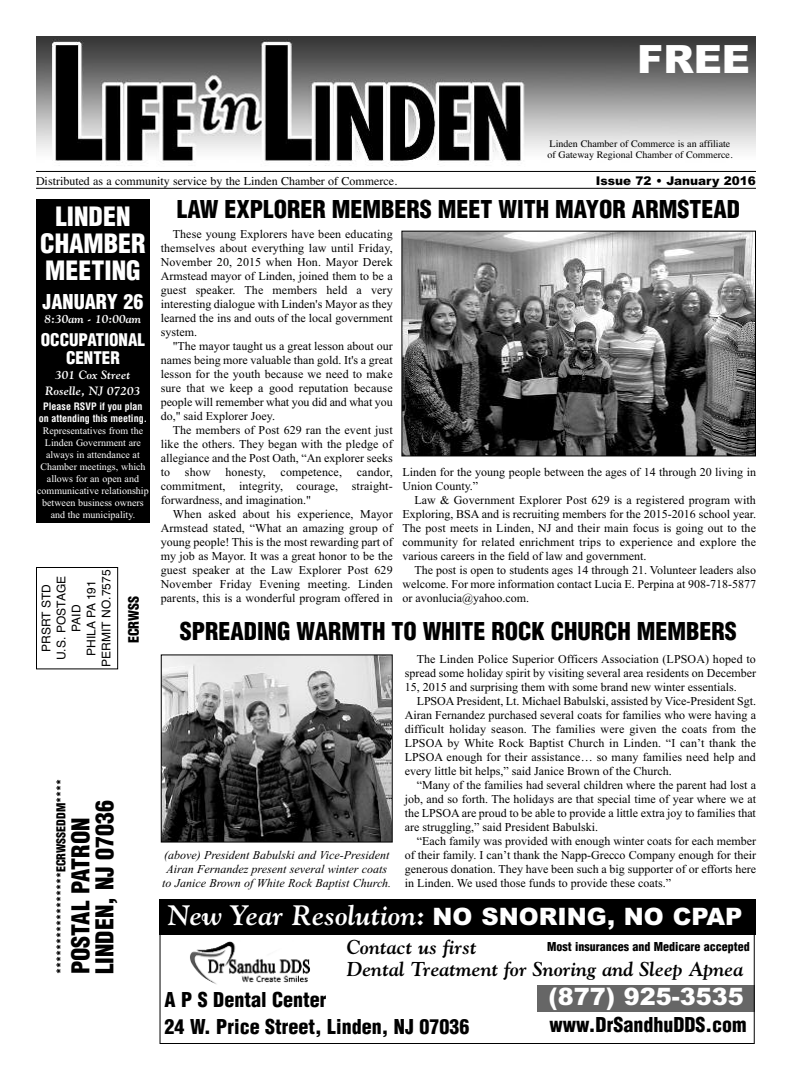
<style>
.page{position:relative;width:792px;height:1080px;background:#fff}
.page>*{position:absolute;margin:0;border:0;box-sizing:border-box;transform-origin:0 0}
.t1{font:900 39px "Arial";color:#fff}
.t2{font:italic 700 28px "Goudy";color:#fff}
.t3{font:900 condensed 26px/27px "Helvetica";color:#fff;text-align:center}
.t4{font:900 condensed 24px/24px "Helvetica";color:#000}
.t5{font:900 24px "Arial";color:#fff}
.t6{font:900 condensed 20px/27px "Helvetica";color:#000}
.t7{font:italic 700 20px/22px "Goudy";color:#000}
.t8{font:900 condensed 20px "Helvetica";color:#fff}
.t9{font:900 condensed 17px/18px "Helvetica";color:#fff;text-align:center}
.t10{font:900 condensed 14px "Helvetica";color:#000}
.t11{font:12px/14px "Times New Roman";color:#000;text-align:justify}
.t12{font:italic 12px/14px "Times New Roman";color:#000;text-align:center}
.t13{font:900 condensed 12px "Helvetica";color:#000}
.t14{font:12px "Times";color:#000}
.t15{font:12px/15px "Helvetica";color:#000;text-align:center}
.t16{font:italic 700 12px/16px "Goudy";color:#fff;text-align:center}
.t17{font:900 12px "Arial";color:#000}
.t18{font:10px/12px "Times New Roman";color:#fff;text-align:center}
.t19{font:10px/11px "Times";color:#000}
.t20{font:700 condensed 10px/12px "Helvetica";color:#fff;text-align:center}
.s1{font-family:"Arial";font-weight:900;font-style:normal;font-size:24px}
</style>
<div class="page">
<img style="left:37px;top:37px;width:718px;height:129px">
<hr style="left:36px;top:171px;width:720px;height:1px;background:#000">
<hr style="left:36px;top:188px;width:720px;height:1px;background:#000">
<div style="left:36px;top:567px;width:82px;height:102px;border:1px solid #000"></div>
<div style="left:36px;top:199px;width:114px;height:324px;background:#000"></div>
<img style="left:403px;top:233px;width:351px;height:221px">
<div style="left:401px;top:231px;width:355px;height:225px;border:1px solid #000"></div>
<img style="left:163px;top:656px;width:228px;height:185px">
<div style="left:161px;top:654px;width:232px;height:189px;border:1px solid #000"></div>
<div style="left:160px;top:900px;width:596px;height:35px;background:#000"></div>
<div style="left:160px;top:900px;width:595px;height:144px;border:1px solid #000"></div>
<img style="left:190px;top:941px;width:120px;height:44px">
<div style="left:537px;top:986px;width:218px;height:26px;background:#666"></div>
<h1 class="t1" style="left:637px;top:37px;width:114px">FREE</h1>
<p class="t19" style="left:547px;top:138px;width:187px">Linden Chamber of Commerce is an affiliate of Gateway Regional Chamber of Commerce.</p>
<p class="t14" style="left:36px;top:173px;width:363px">Distributed as a community service by the Linden Chamber of Commerce.</p>
<p class="t17" style="left:596px;top:173px;width:162px">Issue 72 • January 2016</p>
<h3 class="t3" style="left:40px;top:203px;width:107px">LINDEN<br>CHAMBER<br>MEETING</h3>
<h3 class="t8" style="left:43px;top:290px;width:102px">JANUARY 26</h3>
<p class="t16" style="left:45px;top:311px;width:98px">8:30am - 10:00am</p>
<h3 class="t9" style="left:41px;top:331px;width:106px">OCCUPATIONAL<br>CENTER</h3>
<p class="t16" style="left:45px;top:367px;width:97px">301 Cox Street<br>Roselle, NJ 07203</p>
<p class="t20" style="left:39px;top:401px;width:110px">Please RSVP if you plan on attending this meeting.</p>
<p class="t18" style="left:37px;top:425px;width:113px">Representatives from the<br>Linden Government are always in attendance at<br>Chamber meetings, which allows for an open and communicative relationship between business owners and the municipality.</p>
<p class="t15" style="left:39px;top:667px;width:98px;rotate:-90deg">PRSRT STD<br>U.S. POSTAGE<br>PAID<br>PHILA PA 191<br>PERMIT NO.7575</p>
<p class="t10" style="left:126px;top:643px;width:49px;rotate:-90deg">ECRWSS</p>
<p class="t13" style="left:54px;top:974px;width:197px;rotate:-90deg">*****************ECRWSSEDDM****</p>
<h3 class="t4" style="left:69px;top:974px;width:176px;rotate:-90deg">POSTAL PATRON<br>LINDEN, NJ 07036</h3>
<h3 class="t4" style="left:177px;top:198px;width:565px">LAW EXPLORER MEMBERS MEET WITH MAYOR ARMSTEAD</h3>
<p class="t11" style="left:161px;top:227px;width:234px;text-indent:12px">These young Explorers have been educating themselves about everything law until Friday, November 20, 2015 when Hon. Mayor Derek Armstead mayor of Linden, joined them to be a guest speaker. The members held a very interesting dialogue with Linden's Mayor as they learned the ins and outs of the local government system.</p>
<p class="t11" style="left:161px;top:339px;width:234px;text-indent:12px">"The mayor taught us a great lesson about our names being more valuable than gold. It's a great lesson for the youth because we need to make sure that we keep a good reputation because people will remember what you did and what you do," said Explorer Joey.</p>
<p class="t11" style="left:161px;top:423px;width:234px;text-indent:12px">The members of Post 629 ran the event just like the others. They began with the pledge of allegiance and the Post Oath, “An explorer seeks to show honesty, competence, candor, commitment, integrity, courage, straight&shy;forwardness, and imagination."</p>
<p class="t11" style="left:161px;top:507px;width:234px;text-indent:12px">When asked about his experience, Mayor Armstead stated, “What an amazing group of young people! This is the most rewarding part of my job as Mayor. It was a great honor to be the guest speaker at the Law Explorer Post 629<br>November Friday Evening meeting. Linden parents, this is a wonderful program offered in</p>
<p class="t11" style="left:402px;top:465px;width:355px">Linden for the young people between the ages of 14 through 20 living in<br>Union County.”</p>
<p class="t11" style="left:402px;top:493px;width:355px;text-indent:12px">Law &amp; Government Explorer Post 629 is a registered program with Exploring, BSA and is recruiting members for the 2015-2016 school year.<br>The post meets in Linden, NJ and their main focus is going out to the community for related enrichment trips to experience and explore the various careers in the field of law and government.</p>
<p class="t11" style="left:402px;top:563px;width:355px;text-indent:12px">The post is open to students ages 14 through 21. Volunteer leaders also welcome. For more information contact Lucia E. Perpina at 908-718-5877 or avonlucia@yahoo.com.</p>
<h3 class="t4" style="left:180px;top:620px;width:559px">SPREADING WARMTH TO WHITE ROCK CHURCH MEMBERS</h3>
<p class="t11" style="left:405px;top:651px;width:353px;text-indent:12px">The Linden Police Superior Officers Association (LPSOA) hoped to spread some holiday spirit by visiting several area residents on December 15, 2015 and surprising them with some brand new winter essentials.</p>
<p class="t11" style="left:405px;top:693px;width:353px;text-indent:12px">LPSOA President, Lt. Michael Babulski, assisted by Vice-President Sgt.<br>Airan Fernandez purchased several coats for families who were having a difficult holiday season. The families were given the coats from the LPSOA by White Rock Baptist Church in Linden. “I can’t thank the LPSOA enough for their assistance… so many families need help and every little bit helps,” said Janice Brown of the Church.</p>
<p class="t11" style="left:405px;top:777px;width:353px;text-indent:12px">“Many of the families had several children where the parent had lost a job, and so forth. The holidays are that special time of year where we at the LPSOA are proud to be able to provide a little extra joy to families that are struggling,” said President Babulski.</p>
<p class="t11" style="left:405px;top:833px;width:353px;text-indent:12px">“Each family was provided with enough winter coats for each member of their family. I can’t thank the Napp-Grecco Company enough for their generous donation. They have been such a big supporter of or efforts here in Linden. We used those funds to provide these coats.”</p>
<p class="t12" style="left:162px;top:848px;width:231px">(above) President Babulski and Vice-President<br>Airan Fernandez present several winter coats to Janice Brown of White Rock Baptist Church.</p>
<h2 class="t2" style="left:168px;top:899px;width:576px">New Year Resolution: <span class="s1">NO SNORING, NO CPAP</span></h2>
<h3 class="t7" style="left:347px;top:936px;width:398px">Contact us first<br>Dental Treatment for Snoring and Sleep Apnea</h3>
<h3 class="t5" style="left:548px;top:983px;width:197px">(877) 925-3535</h3>
<p class="t13" style="left:547px;top:940px;width:204px">Most insurances and Medicare accepted</p>
<h3 class="t6" style="left:165px;top:986px;width:306px">A P S Dental Center<br>24 W. Price Street, Linden, NJ 07036</h3>
<h3 class="t6" style="left:550px;top:1012px;width:199px">www.DrSandhuDDS.com</h3>
</div>
